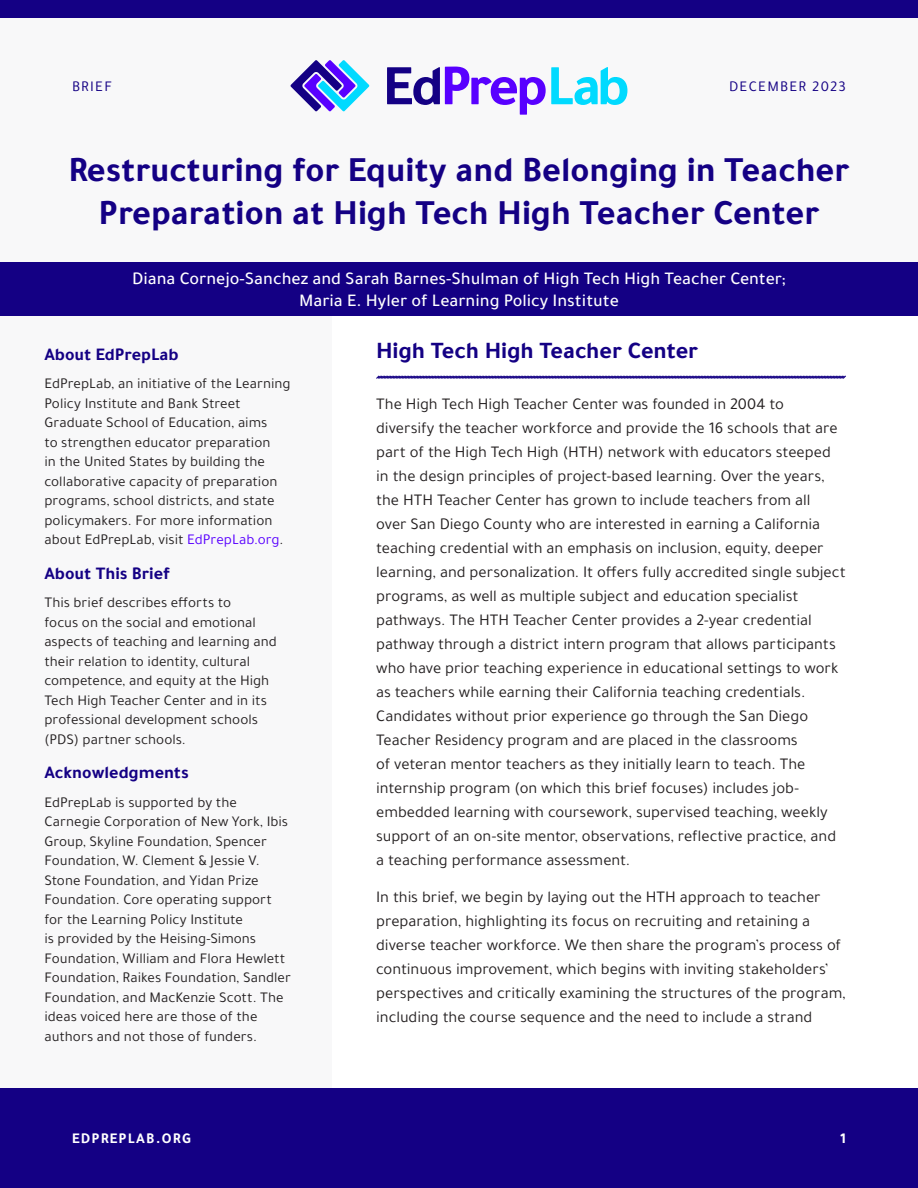
<style>
.page{position:relative;width:918px;height:1188px;background:#fff}
.page>*{position:absolute;margin:0;border:0;box-sizing:border-box;transform-origin:0 0}
.Brief_Title{font:700 36px/42.6px "Tajawal";color:#140084;text-align:center}
.t1{font:700 24px "Tajawal";letter-spacing:-.005em;color:#140084}
.Authors{font:500 18px/22.5px "Tajawal";color:#fff;text-align:center}
.Sidebar_Head{font:700 18px "Tajawal";color:#140084}
.Text{font:16.5px/24px "Tajawal";letter-spacing:-.005em;color:#231f20}
.Sidebar_Text{font:15px/19.5px "Tajawal";color:#231f20}
.Footer_L{font:700 15px "Tajawal";letter-spacing:.08em;color:#fff}
.Header_Date{font:15px "Tajawal";letter-spacing:.08em;color:#140084}
.Header_Brief_Type{font:15px "Tajawal";letter-spacing:.08em;color:#140084}
.Footer_R{font:700 15px "Tajawal";color:#fff}
.s1{color:#5800ff}
</style>
<div class="page">
<div style="left:0;top:0;width:918px;height:272px;background:#f8f8f9"></div>
<div style="left:0;top:316px;width:332px;height:773px;background:#f8f8f9"></div>
<div style="left:0;top:0;width:918px;height:18px;background:#140084"></div>
<div style="left:0;top:1088px;width:918px;height:100px;background:#140084"></div>
<svg style="left:376px;top:375px;width:470px;height:4px;background:#6e63b3"></svg>
<svg style="left:387px;top:67px;width:240px;height:48px"></svg>
<svg style="left:290px;top:60px;width:79px;height:51px"></svg>
<div style="left:0;top:263px;width:918px;height:53px;background:#140084"></div>
<p class="Header_Brief_Type" style="left:72px;top:76px;width:42px">BRIEF</p>
<p class="Header_Date" style="left:729px;top:76px;width:118px">DECEMBER 2023</p>
<p class="Brief_Title" style="left:69px;top:148px;width:782px">Restructuring for Equity and Belonging in Teacher<br>Preparation at High Tech High Teacher Center</p>
<p class="Authors" style="left:132px;top:267px;width:655px">Diana Cornejo-Sanchez and Sarah Barnes-Shulman of High Tech High Teacher Center;<br>Maria E. Hyler of Learning Policy Institute</p>
<p class="Sidebar_Head" style="left:44px;top:341px;width:136px">About EdPrepLab</p>
<p class="Sidebar_Text" style="left:44px;top:374px;width:248px">EdPrepLab, an initiative of the Learning Policy Institute and Bank Street Graduate School of Education, aims<br>to strengthen educator preparation<br>in the United States by building the collaborative capacity of preparation programs, school districts, and state policymakers. For more information about EdPrepLab, visit <span class="s1">EdPrepLab.org</span>.</p>
<p class="Sidebar_Head" style="left:44px;top:560px;width:127px">About This Brief</p>
<p class="Sidebar_Text" style="left:44px;top:593px;width:234px">This brief describes efforts to<br>focus on the social and emotional aspects of teaching and learning and their relation to identity, cultural competence, and equity at the High Tech High Teacher Center and in its professional development schools (PDS) partner schools.</p>
<p class="Sidebar_Head" style="left:44px;top:759px;width:146px">Acknowledgments</p>
<p class="Sidebar_Text" style="left:44px;top:792px;width:248px">EdPrepLab is supported by the Carnegie Corporation of New York, Ibis Group, Skyline Foundation, Spencer Foundation, W. Clement &amp; Jessie V.<br>Stone Foundation, and Yidan Prize Foundation. Core operating support for the Learning Policy Institute<br>is provided by the Heising-Simons Foundation, William and Flora Hewlett Foundation, Raikes Foundation, Sandler Foundation, and MacKenzie Scott. The ideas voiced here are those of the authors and not those of funders.</p>
<p class="Footer_L" style="left:72px;top:1127px;width:120px">EDPREPLAB.ORG</p>
<h1 class="t1" style="left:376px;top:332px;width:324px">High Tech High Teacher Center</h1>
<p class="Text" style="left:376px;top:392px;width:471px">The High Tech High Teacher Center was founded in 2004 to diversify the teacher workforce and provide the 16 schools that are part of the High Tech High (HTH) network with educators steeped in the design principles of project-based learning. Over the years, the HTH Teacher Center has grown to include teachers from all<br>over San Diego County who are interested in earning a California teaching credential with an emphasis on inclusion, equity, deeper learning, and personalization. It offers fully accredited single subject programs, as well as multiple subject and education specialist pathways. The HTH Teacher Center provides a 2-year credential pathway through a district intern program that allows participants who have prior teaching experience in educational settings to work as teachers while earning their California teaching credentials.<br>Candidates without prior experience go through the San Diego Teacher Residency program and are placed in the classrooms<br>of veteran mentor teachers as they initially learn to teach. The internship program (on which this brief focuses) includes job&shy;embedded learning with coursework, supervised teaching, weekly support of an on-site mentor, observations, reflective practice, and a teaching performance assessment.</p>
<p class="Text" style="left:376px;top:885px;width:471px">In this brief, we begin by laying out the HTH approach to teacher preparation, highlighting its focus on recruiting and retaining a diverse teacher workforce. We then share the program’s process of continuous improvement, which begins with inviting stakeholders’ perspectives and critically examining the structures of the program, including the course sequence and the need to include a strand</p>
<p class="Footer_R" style="left:840px;top:1127px;width:7px">1</p>
</div>
